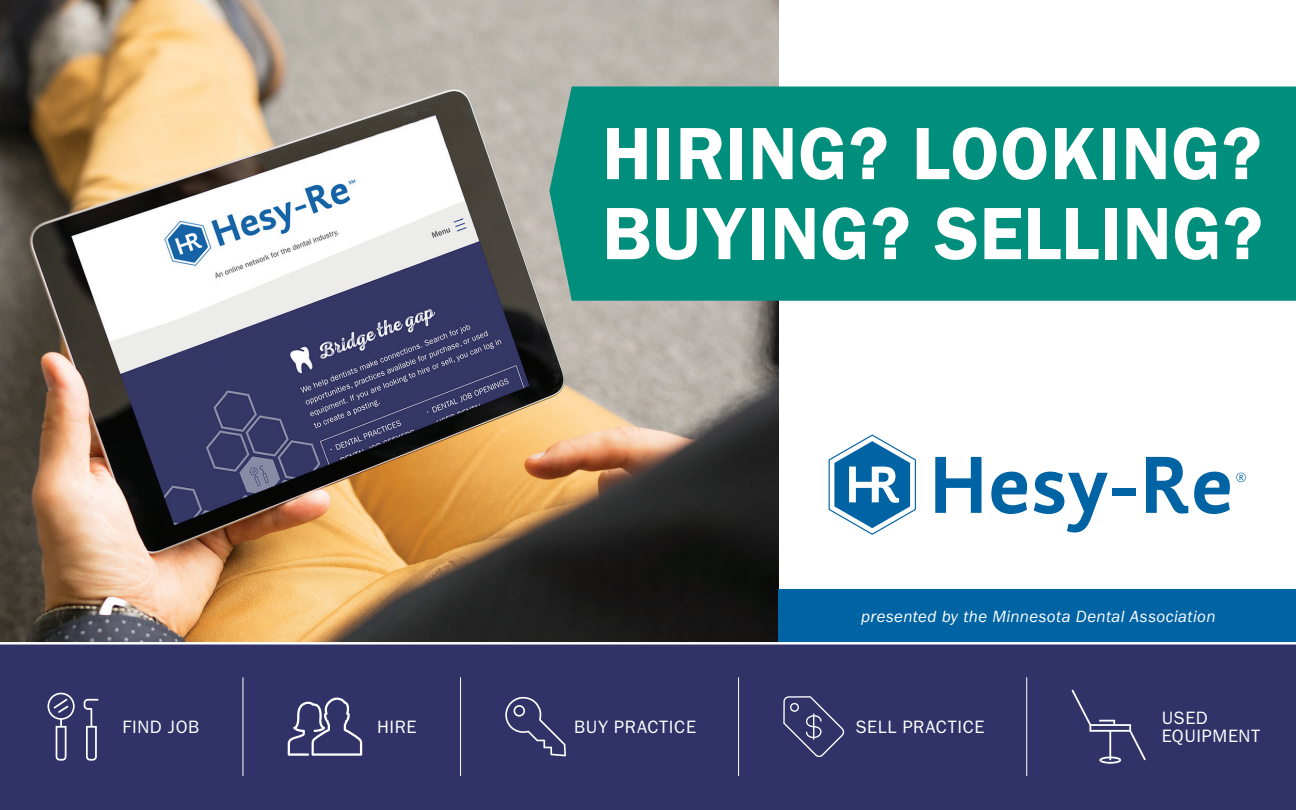
<style>
.page{position:relative;width:1296px;height:810px;background:#fff}
.page>*{position:absolute;margin:0;border:0;box-sizing:border-box;transform-origin:0 0}
.t1{font:600 74.48px "ITC Franklin Gothic Std";letter-spacing:.01em;color:#fff}
.t2{font:18px/18px "ITC Franklin Gothic Std";letter-spacing:.035em;color:#fff}
.t3{font:italic 16.88px "ITC Franklin Gothic Std";letter-spacing:.02em;color:#fff}
</style>
<div class="page">
<img style="left:0;top:0;width:778px;height:642px">
<svg style="left:935px;top:457px;width:47px;height:56px"></svg>
<svg style="left:991px;top:472px;width:36px;height:42px"></svg>
<svg style="left:1034px;top:472px;width:74px;height:61px"></svg>
<div style="left:1113px;top:488px;width:23px;height:7px;background:#0063a4"></div>
<svg style="left:1146px;top:457px;width:42px;height:57px"></svg>
<svg style="left:1194px;top:472px;width:36px;height:42px"></svg>
<svg style="left:829px;top:434px;width:87px;height:101px"></svg>
<svg style="left:1236px;top:473px;width:10px;height:9px"></svg>
<div style="left:778px;top:590px;width:518px;height:53px;background:#0063a4"></div>
<div style="left:549px;top:86px;width:747px;height:215px;background:#008f7d"></div>
<div style="left:0;top:643px;width:1296px;height:167px;background:#303268"></div>
<svg style="left:47px;top:692px;width:28px;height:69px"></svg>
<svg style="left:84px;top:699px;width:15px;height:62px"></svg>
<svg style="left:505px;top:696px;width:61px;height:60px"></svg>
<svg style="left:783px;top:696px;width:62px;height:61px"></svg>
<svg style="left:1071px;top:690px;width:75px;height:74px"></svg>
<svg style="left:288px;top:697px;width:74px;height:59px"></svg>
<hr style="left:243px;top:677px;width:1px;height:99px;background:#fff">
<hr style="left:460px;top:677px;width:1px;height:99px;background:#fff">
<hr style="left:738px;top:677px;width:1px;height:99px;background:#fff">
<hr style="left:1026px;top:677px;width:1px;height:99px;background:#fff">
<hr style="left:0;top:642px;width:1296px;height:3px;background:#fff">
<p class="t1" style="left:603px;top:110px;width:661px">HIRING? LOOKING?</p>
<p class="t1" style="left:602px;top:190px;width:662px">BUYING? SELLING?</p>
<p class="t3" style="left:861px;top:607px;width:356px">presented by the Minnesota Dental Association</p>
<p class="t2" style="left:123px;top:718px;width:78px">FIND JOB</p>
<p class="t2" style="left:574px;top:718px;width:123px">BUY PRACTICE</p>
<p class="t2" style="left:856px;top:718px;width:130px">SELL PRACTICE</p>
<p class="t2" style="left:1162px;top:709px;width:100px">USED<br>EQUIPMENT</p>
<p class="t2" style="left:377px;top:718px;width:41px">HIRE</p>
</div>
